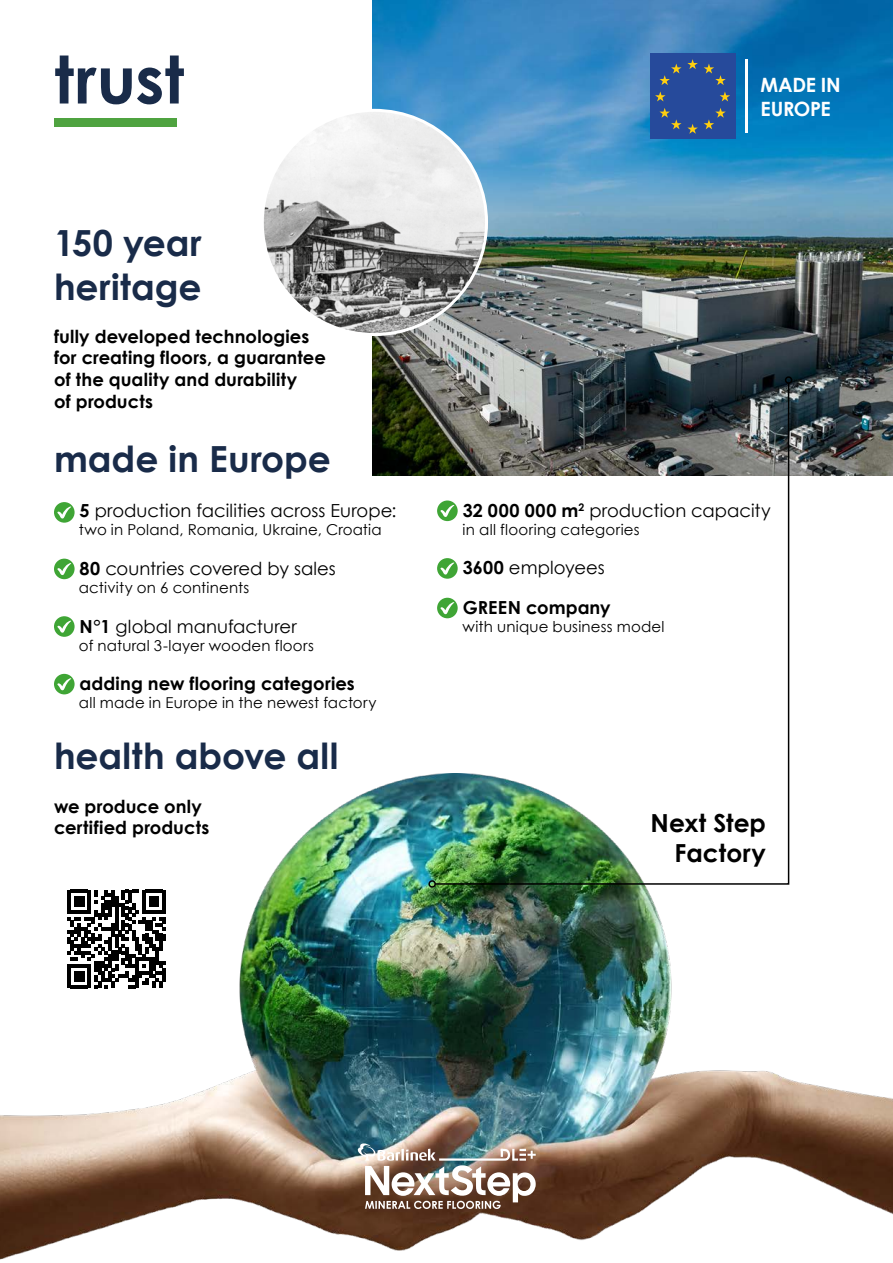
<style>
.page{position:relative;width:893px;height:1263px;background:#fff}
.page>*{position:absolute;margin:0;border:0;box-sizing:border-box;transform-origin:0 0}
.t1{font:700 66px "Century Gothic";color:#192b49}
.t2{font:700 36px/43.2px "Century Gothic";color:#192b49}
.t3{font:700 24.9px/29.8px "Century Gothic";color:#000;text-align:right}
.t4{font:700 19.65px/23.7px "Century Gothic";letter-spacing:-.015em;color:#fff}
.t5{font:700 18px/21.6px "Century Gothic";letter-spacing:.005em;color:#000}
.t6{font:18px "Century Gothic";color:#000}
.t7{font:15px "Century Gothic";letter-spacing:.01em;color:#000}
.s1{font-weight:700}
.s2{font-weight:400}
</style>
<div class="page">
<img style="left:372px;top:0;width:521px;height:475px">
<img style="left:0;top:774px;width:893px;height:486px">
<div style="left:55px;top:119px;width:122px;height:8px;background:#4fa340"></div>
<svg style="left:54px;top:502px;width:21px;height:21px"></svg>
<svg style="left:57px;top:506px;width:14px;height:12px"></svg>
<div style="left:54px;top:559px;width:21px;height:20px;background:#3fa535;border-radius:50%"></div>
<svg style="left:57px;top:563px;width:14px;height:12px"></svg>
<svg style="left:54px;top:616px;width:21px;height:21px"></svg>
<svg style="left:57px;top:621px;width:14px;height:12px"></svg>
<div style="left:54px;top:674px;width:21px;height:20px;background:#3fa535;border-radius:50%"></div>
<svg style="left:57px;top:678px;width:14px;height:12px"></svg>
<img style="left:358px;top:1143px;width:178px;height:66px">
<img style="left:262px;top:110px;width:224px;height:225px;border-radius:112px">
<div style="left:54px;top:876px;width:125px;height:126px;background:#fff"></div>
<svg style="left:67px;top:890px;width:99px;height:98px"></svg>
<hr style="left:162px;top:968px;width:4px;height:13px;background:#000">
<img style="left:434px;top:382px;width:356px;height:503px">
<div style="left:785px;top:376px;width:7px;height:8px;border:2px solid #000;border-radius:50%"></div>
<div style="left:428px;top:880px;width:8px;height:8px;border:2px solid #000;border-radius:50%"></div>
<div style="left:650px;top:54px;width:85px;height:85px;background:#264a9b"></div>
<hr style="left:745px;top:60px;width:2px;height:73px;background:#fff">
<svg style="left:687px;top:59px;width:11px;height:10px"></svg>
<svg style="left:659px;top:64px;width:22px;height:21px"></svg>
<svg style="left:655px;top:91px;width:10px;height:10px"></svg>
<svg style="left:659px;top:108px;width:22px;height:21px"></svg>
<svg style="left:687px;top:124px;width:11px;height:10px"></svg>
<svg style="left:704px;top:108px;width:22px;height:21px"></svg>
<svg style="left:720px;top:91px;width:10px;height:10px"></svg>
<svg style="left:704px;top:64px;width:22px;height:21px"></svg>
<h1 class="t1" style="left:54px;top:29px;width:131px">trust</h1>
<h2 class="t2" style="left:54px;top:220px;width:149px">150 year heritage</h2>
<p class="t5" style="left:54px;top:325px;width:273px">fully developed technologies for creating floors, a guarantee of the quality and durability<br>of products</p>
<h2 class="t2" style="left:54px;top:436px;width:278px">made in Europe</h2>
<p class="t6" style="left:80px;top:498px;width:318px"><span class="s1">5</span> production facilities across Europe:</p>
<p class="t7" style="left:79px;top:519px;width:304px">two in Poland, Romania, Ukraine, Croatia</p>
<p class="t6" style="left:80px;top:556px;width:258px"><span class="s1">80</span> countries covered by sales</p>
<p class="t7" style="left:79px;top:577px;width:172px">activity on 6 continents</p>
<p class="t6" style="left:80px;top:613px;width:219px"><span class="s1">N°1</span> global manufacturer</p>
<p class="t7" style="left:79px;top:635px;width:236px">of natural 3-layer wooden floors</p>
<p class="t5" style="left:80px;top:672px;width:277px">adding new flooring categories</p>
<p class="t7" style="left:79px;top:692px;width:299px">all made in Europe in the newest factory</p>
<h2 class="t2" style="left:54px;top:733px;width:286px">health above all</h2>
<p class="t5" style="left:54px;top:794px;width:157px">we produce only certified products</p>
<p class="t4" style="left:760px;top:72px;width:82px">MADE IN<br>EUROPE</p>
<p class="t6" style="left:463px;top:498px;width:310px"><span class="s1">32 000 000 m</span><sup>2</sup> production capacity</p>
<p class="t7" style="left:463px;top:519px;width:178px">in all flooring categories</p>
<p class="t5" style="left:463px;top:547px;width:149px;line-height:39.6px">3600 <span class="s2">employees<br></span>GREEN company</p>
<p class="t7" style="left:463px;top:616px;width:203px">with unique business model</p>
<h3 class="t3" style="left:651px;top:807px;width:117px">Next Step<br>Factory</h3>
</div>
